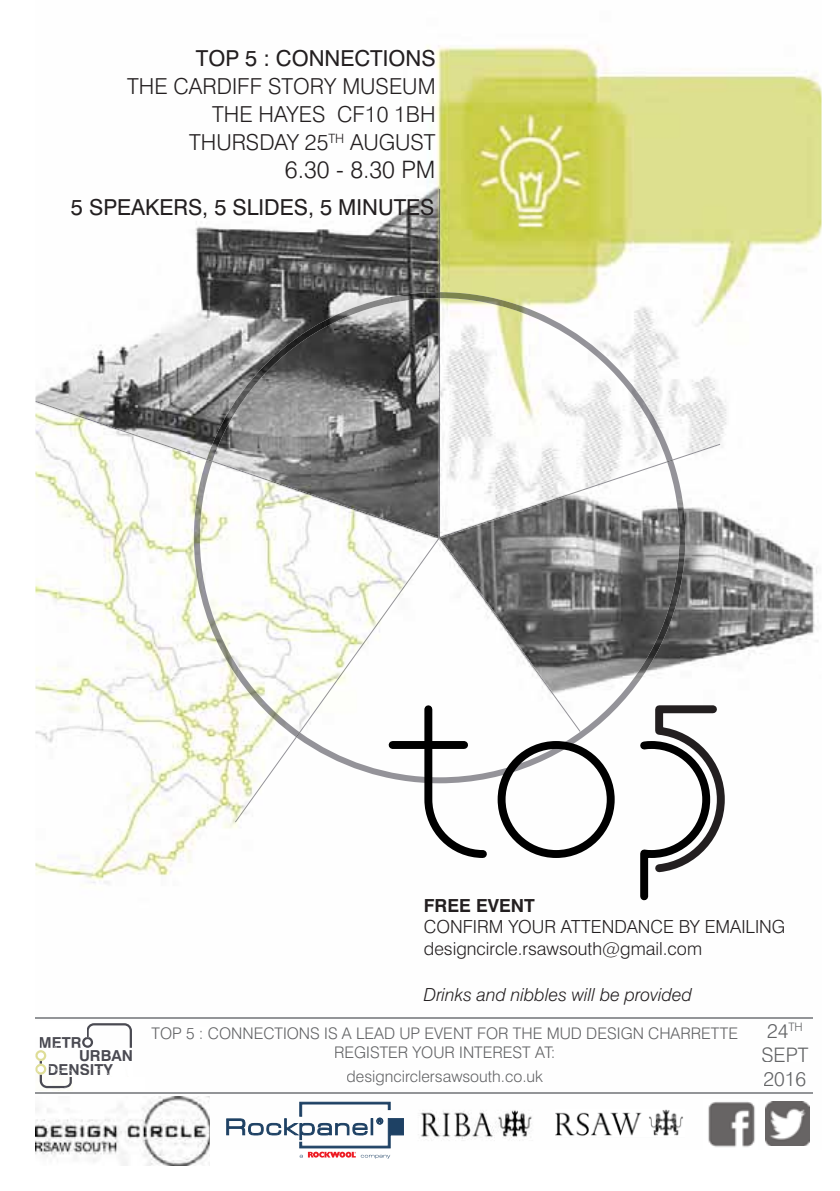
<style>
.page{position:relative;width:840px;height:1191px;background:#fff}
.page>*{position:absolute;margin:0;border:0;box-sizing:border-box;transform-origin:0 0}
.t1{font:300 24px "Swiss 721 BT";color:#231f20}
.t2{font:300 22px/28px "Swiss 721 BT";color:#231f20;text-align:right}
.t3{font:22px "Swiss 721 BT";color:#231f20}
.t4{font:300 20px/24px "Swiss 721 BT";color:#636466}
.t5{font:300 18px/21.6px "Swiss 721 BT";color:#231f20}
.t6{font:italic 300 18px "Swiss 721 BT";color:#231f20}
.t7{font:700 18px "Swiss 721 BT";color:#231f20}
.t8{font:300 16px/19.2px "Swiss 721 BT";color:#636466;text-align:center}
.t9{font:700 15.2px "Swiss 721 BT";color:#4a4a52}
</style>
<div class="page">
<img style="left:35px;top:45px;width:786px;height:1101px">
<svg style="left:226px;top:1101px;width:177px;height:57px"></svg>
<img style="left:131px;top:1063px;width:2px;height:14px">
<img style="left:131px;top:1023px;width:1px;height:24px">
<svg style="left:35px;top:1023px;width:96px;height:68px"></svg>
<img style="left:35px;top:1096px;width:175px;height:69px">
<img style="left:194px;top:292px;width:491px;height:491px">
<svg style="left:420px;top:732px;width:70px;height:130px"></svg>
<div style="left:497px;top:741px;width:117px;height:117px;border:8px solid #000;border-radius:50%"></div>
<svg style="left:635px;top:701px;width:93px;height:203px"></svg>
<img style="left:35px;top:1092px;width:776px;height:1px">
<img style="left:703px;top:1099px;width:54px;height:48px">
<img style="left:765px;top:1101px;width:44px;height:44px">
<img style="left:410px;top:1103px;width:131px;height:43px">
<img style="left:555px;top:1109px;width:129px;height:28px">
<img style="left:152px;top:1027px;width:585px;height:12px">
<img style="left:335px;top:1046px;width:218px;height:12px">
<img style="left:347px;top:1070px;width:195px;height:15px">
<hr style="left:35px;top:1017px;width:776px;height:2px;background:#939598">
<img style="left:767px;top:1023px;width:20px;height:14px">
<svg style="left:788px;top:1022px;width:13px;height:9px"></svg>
<img style="left:762px;top:1046px;width:45px;height:16px">
<img style="left:763px;top:1071px;width:42px;height:15px">
<div style="left:73px;top:1077px;width:72px;height:14px;background:#fff"></div>
<div style="left:35px;top:1021px;width:51px;height:15px;background:#fff"></div>
<img style="left:439px;top:444px;width:280px;height:94px">
<svg style="left:666px;top:459px;width:6px;height:3px"></svg>
<img style="left:35px;top:401px;width:403px;height:137px">
<svg style="left:206px;top:459px;width:6px;height:3px"></svg>
<img style="left:439px;top:538px;width:141px;height:194px">
<img style="left:235px;top:538px;width:204px;height:284px">
<svg style="left:296px;top:732px;width:4px;height:5px"></svg>
<img style="left:438px;top:189px;width:1px;height:348px">
<h2 class="t3" style="left:196px;top:51px;width:241px">TOP 5 : CONNECTIONS</h2>
<h2 class="t2" style="left:127px;top:75px;width:310px">THE CARDIFF STORY MUSEUM<br>THE HAYES CF10 1BH<br>THURSDAY 25<sup>TH</sup> AUGUST</h2>
<h1 class="t1" style="left:285px;top:161px;width:152px">6.30 - 8.30 PM</h1>
<h2 class="t3" style="left:71px;top:199px;width:365px">5 SPEAKERS, 5 SLIDES, 5 MINUTES</h2>
<p class="t9" style="left:39px;top:1036px;width:44px">M TR</p>
<p class="t9" style="left:79px;top:1050px;width:55px">URBAN</p>
<p class="t9" style="left:48px;top:1063px;width:67px">DENSI Y</p>
<p class="t9" style="left:52px;top:1036px;width:11px">E</p>
<p class="t9" style="left:94px;top:1063px;width:10px">T</p>
<p class="t7" style="left:423px;top:899px;width:113px">FREE EVENT</p>
<p class="t5" style="left:423px;top:918px;width:363px">CONFIRM YOUR ATTENDANCE BY EMAILING designcircle.rsawsouth@gmail.com</p>
<p class="t6" style="left:423px;top:984px;width:270px">Drinks and nibbles will be provided</p>
<p class="t4" style="left:761px;top:1020px;width:48px">24<sup>TH<br></sup>SEPT<br>2016</p>
<p class="t8" style="left:151px;top:1025px;width:587px">TOP 5 : CONNECTIONS IS A LEAD UP EVENT FOR THE MUD DESIGN CHARRETTE<br>REGISTER YOUR INTEREST AT:</p>
<p class="t8" style="left:346px;top:1068px;width:198px">designcirclersawsouth.co.uk</p>
</div>
